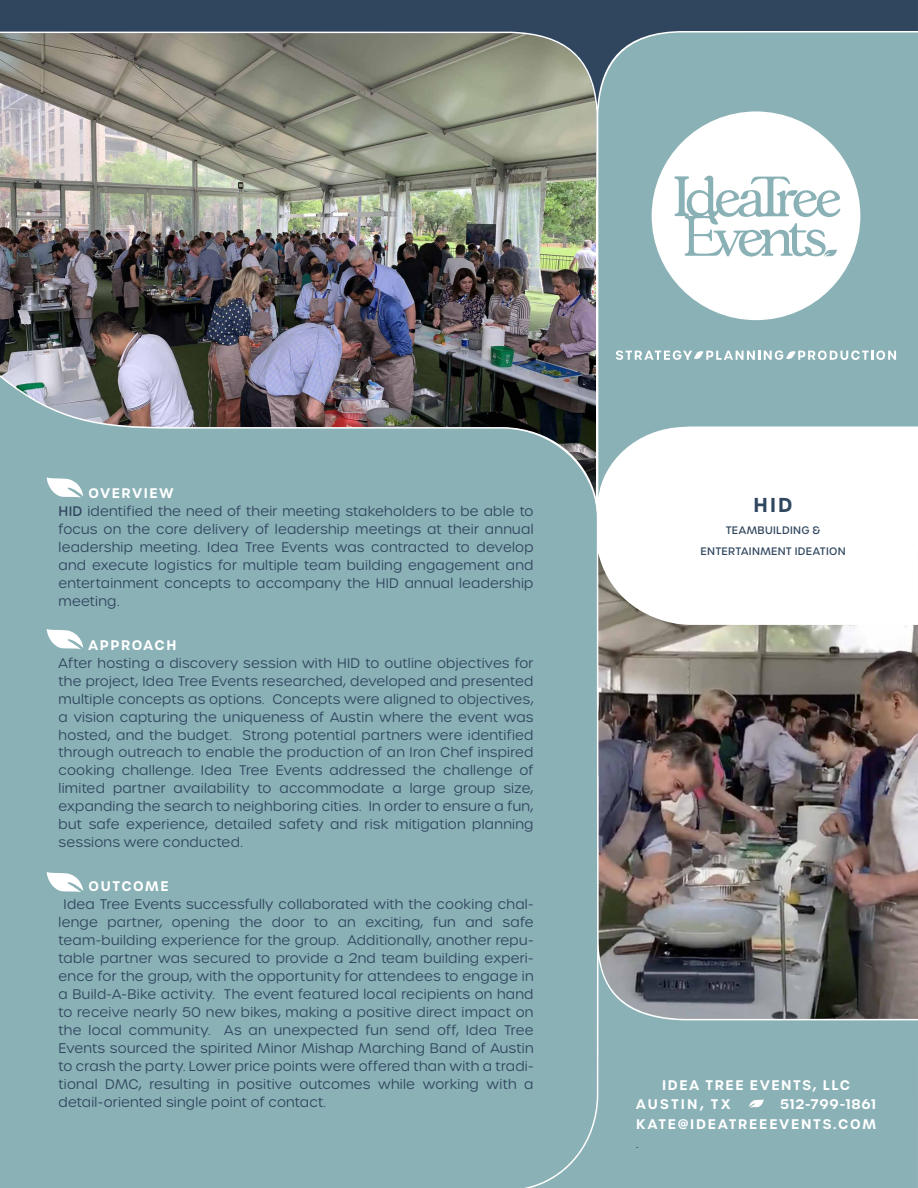
<style>
.page{position:relative;width:918px;height:1188px;background:#fff}
.page>*{position:absolute;margin:0;border:0;box-sizing:border-box;transform-origin:0 0}
.t1{font:600 19.5px "Urbane";color:#30465f}
.t2{font:300 13.5px/18px "Urbane Rounded";letter-spacing:.015em;color:#30465f;text-align:justify}
.t3{font:600 13.5px/19.5px "Urbane";letter-spacing:.125em;color:#fff}
.t4{font:500 10.5px/21px "Urbane";letter-spacing:.03em;color:#30465f;text-align:center}
.s1{font-weight:500}
</style>
<div class="page">
<div style="left:0;top:0;width:918px;height:31px;background:#30465f"></div>
<img style="left:0;top:31px;width:918px;height:1157px">
<p class="t3" style="left:89px;top:484px;width:86px">OVERVIEW</p>
<p class="t2" style="left:59px;top:502px;width:477px"><span class="s1">HID</span> identified the need of their meeting stakeholders to be able to focus on the core delivery of leadership meetings at their annual leadership meeting. Idea Tree Events was contracted to develop and execute logistics for multiple team building engagement and entertainment concepts to accompany the HID annual leadership meeting.</p>
<p class="t3" style="left:89px;top:635px;width:89px">APPROACH</p>
<p class="t2" style="left:59px;top:654px;width:477px">After hosting a discovery session with HID to outline objectives for the project, Idea Tree Events researched, developed and presented multiple concepts as options. Concepts were aligned to objectives, a vision capturing the uniqueness of Austin where the event was hosted, and the budget. Strong potential partners were identified through outreach to enable the production of an Iron Chef inspired cooking challenge. Idea Tree Events addressed the challenge of limited partner availability to accommodate a large group size, expanding the search to neighboring cities. In order to ensure a fun, but safe experience, detailed safety and risk mitigation planning sessions were conducted.</p>
<p class="t3" style="left:89px;top:876px;width:82px">OUTCOME</p>
<p class="t2" style="left:59px;top:895px;width:477px;text-indent:5px">Idea Tree Events successfully collaborated with the cooking chal&shy;lenge partner, opening the door to an exciting, fun and safe team-building experience for the group. Additionally, another repu&shy;table partner was secured to provide a 2nd team building experi&shy;ence for the group, with the opportunity for attendees to engage in a Build-A-Bike activity. The event featured local recipients on hand to receive nearly 50 new bikes, making a positive direct impact on the local community. As an unexpected fun send off, Idea Tree Events sourced the spirited Minor Mishap Marching Band of Austin to crash the party. Lower price points were offered than with a tradi&shy;tional DMC, resulting in positive outcomes while working with a detail-oriented single point of contact.</p>
<h1 class="t1" style="left:754px;top:491px;width:40px">HID</h1>
<p class="t4" style="left:701px;top:520px;width:147px">TEAMBUILDING &amp;<br>ENTERTAINMENT IDEATION</p>
<p class="t3" style="left:636px;top:1075px;width:215px;text-indent:26px">IDEA TREE EVENTS, LLC<br>AUSTIN, TX</p>
<p class="t3" style="left:636px;top:1095px;width:241px;text-align:right">512-799-1861<br>KATE@IDEATREEEVENTS.COM</p>
<p class="t2" style="left:636px;top:1134px;width:4px">.</p>
</div>
